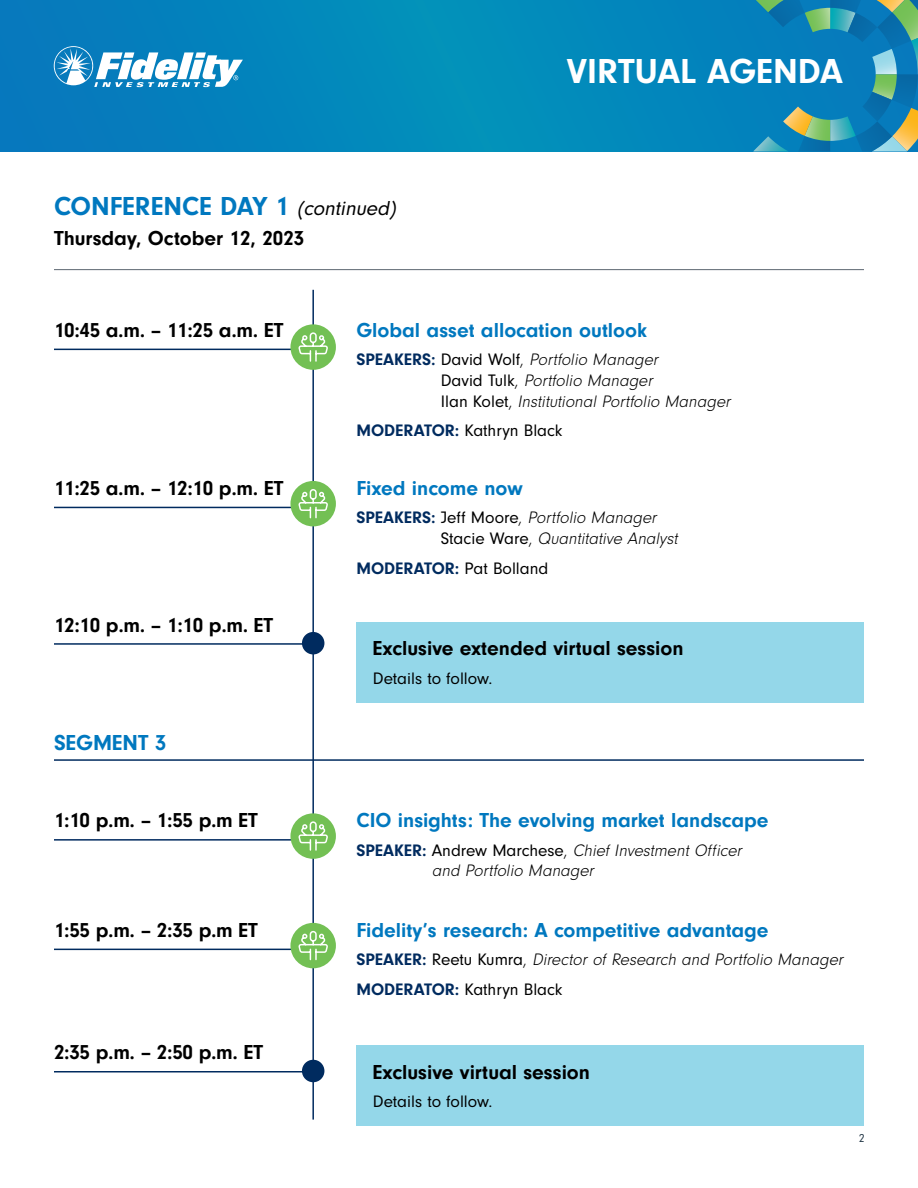
<style>
.page{position:relative;width:918px;height:1188px;background:#fff}
.page>*{position:absolute;margin:0;border:0;box-sizing:border-box;transform-origin:0 0}
.t1{font:700 36px "Neuzeit Gro";color:#fff}
.t2{font:700 27px "Neuzeit Gro";color:#0078bf}
.t3{font:700 22.5px "Neuzeit Gro";color:#0078bf}
.t4{font:700 21px "Neuzeit Gro";color:#000}
.t5{font:700 21px "Neuzeit Gro";color:#0078bf}
.t6{font:italic 300 17.25px/20.7px "Neuzeit Gro";color:#000}
.t7{font:17.25px "Neuzeit Gro";color:#000}
.t8{font:700 17.25px "Neuzeit Gro";color:#002b5f}
.t9{font:12px "Neuzeit Gro";color:#253948}
.s1{font-weight:400;font-style:italic;font-size:21px;color:#000}
.s2{font-weight:700;font-style:normal;color:#002b5f}
.s3{font-weight:400;font-style:normal}
.s4{font-style:normal}
.s5{font-weight:700;color:#002b5f}
.s6{font-weight:400;color:#000}
</style>
<div class="page">
<svg style="left:0;top:0;width:753px;height:152px"></svg>
<svg style="left:753px;top:0;width:165px;height:152px"></svg>
<svg style="left:54px;top:46px;width:189px;height:41px"></svg>
<hr style="left:54px;top:269px;width:810px;height:1px;background:#5d6771">
<hr style="left:54px;top:349px;width:260px;height:1px;background:#002b5f">
<hr style="left:54px;top:507px;width:260px;height:1px;background:#002b5f">
<hr style="left:54px;top:643px;width:260px;height:2px;background:#002b5f">
<div style="left:356px;top:622px;width:508px;height:81px;background:#94d7e9"></div>
<hr style="left:54px;top:759px;width:810px;height:2px;background:#002b5f">
<hr style="left:54px;top:839px;width:260px;height:2px;background:#002b5f">
<hr style="left:54px;top:949px;width:260px;height:1px;background:#002b5f">
<hr style="left:54px;top:1071px;width:260px;height:1px;background:#002b5f">
<div style="left:356px;top:1045px;width:508px;height:81px;background:#94d7e9"></div>
<hr style="left:312px;top:290px;width:2px;height:830px;background:#002b5f">
<div style="left:302px;top:632px;width:22px;height:22px;background:#002b5f;border-radius:50%"></div>
<div style="left:302px;top:1060px;width:22px;height:22px;background:#002b5f;border-radius:50%"></div>
<div style="left:290px;top:324px;width:46px;height:46px;background:#73c054;border-radius:50%"></div>
<svg style="left:298px;top:332px;width:30px;height:30px"></svg>
<div style="left:290px;top:481px;width:46px;height:45px;background:#73c054;border-radius:50%"></div>
<svg style="left:298px;top:489px;width:30px;height:30px"></svg>
<div style="left:290px;top:813px;width:46px;height:46px;background:#73c054;border-radius:50%"></div>
<svg style="left:298px;top:821px;width:30px;height:30px"></svg>
<div style="left:290px;top:923px;width:46px;height:45px;background:#73c054;border-radius:50%"></div>
<svg style="left:298px;top:930px;width:30px;height:31px"></svg>
<h1 class="t1" style="left:567px;top:51px;width:278px">VIRTUAL AGENDA</h1>
<h2 class="t2" style="left:54px;top:191px;width:347px">CONFERENCE DAY 1 <span class="s1">(continued)</span></h2>
<p class="t4" style="left:54px;top:226px;width:252px">Thursday, October 12, 2023</p>
<p class="t4" style="left:54px;top:318px;width:231px">10:45 a.m. – 11:25 a.m. ET</p>
<p class="t5" style="left:356px;top:318px;width:292px">Global asset allocation outlook</p>
<p class="t6" style="left:441px;top:350px;width:295px;text-indent:-84px"><span class="s2">SPEAKERS:</span> <span class="s3">David Wolf</span><span class="s4">,</span> Portfolio Manager<br><span class="s3">D a v i d Tu l k</span><span class="s4">,</span> Portfolio Manager<br><span class="s3">I l a n Ko l et</span><span class="s4">,</span> Institutional Portfolio Manager</p>
<p class="t7" style="left:356px;top:421px;width:208px"><span class="s5">MODERATOR:</span> Kathryn Black</p>
<p class="t4" style="left:54px;top:476px;width:231px">11:25 a.m. – 12:10 p.m. ET</p>
<p class="t5" style="left:356px;top:476px;width:168px">Fixed income now</p>
<p class="t6" style="left:441px;top:508px;width:242px;text-indent:-84px"><span class="s2">SPEAKERS:</span> <span class="s3">Jeff Moore</span><span class="s4">,</span> Portfolio Manager<br><span class="s3">S t a c i e Wa re</span><span class="s4">,</span> Quantitative Analyst</p>
<p class="t8" style="left:356px;top:558px;width:194px">MODERATOR: <span class="s6">Pat Bolland</span></p>
<p class="t4" style="left:54px;top:613px;width:221px">12:10 p.m. – 1:10 p.m. ET</p>
<h3 class="t3" style="left:54px;top:730px;width:114px">SEGMENT 3</h3>
<p class="t4" style="left:373px;top:637px;width:312px">Exclusive extended virtual session</p>
<p class="t7" style="left:373px;top:669px;width:121px">Details to follow.</p>
<p class="t4" style="left:54px;top:809px;width:205px">1:10 p.m. – 1:55 p.m ET</p>
<p class="t5" style="left:356px;top:809px;width:414px">CIO insights: The evolving market landscape</p>
<p class="t6" style="left:432px;top:840px;width:315px;text-indent:-75px"><span class="s2">SPEAKER:</span> <span class="s3">Andrew Marchese</span><span class="s4">,</span> Chief Investment Officer and Portfolio Manager</p>
<p class="t4" style="left:54px;top:918px;width:205px">1:55 p.m. – 2:35 p.m ET</p>
<p class="t5" style="left:356px;top:918px;width:414px">Fidelity’s research: A competitive advantage</p>
<p class="t6" style="left:356px;top:945px;width:492px;line-height:29.7px"><span class="s2">S P EA KE R :</span> <span class="s3">Re et u Ku m ra</span> <span class="s4">,</span> Director of Research and Portfolio Manager<br><span class="s2">MODERATOR:</span> <span class="s3">Kathryn Black</span></p>
<p class="t4" style="left:54px;top:1041px;width:211px">2:35 p.m. – 2:50 p.m. ET</p>
<p class="t4" style="left:373px;top:1060px;width:219px">Exclusive virtual session</p>
<p class="t7" style="left:373px;top:1092px;width:121px">Details to follow.</p>
<p class="t9" style="left:859px;top:1132px;width:7px">2</p>
</div>
